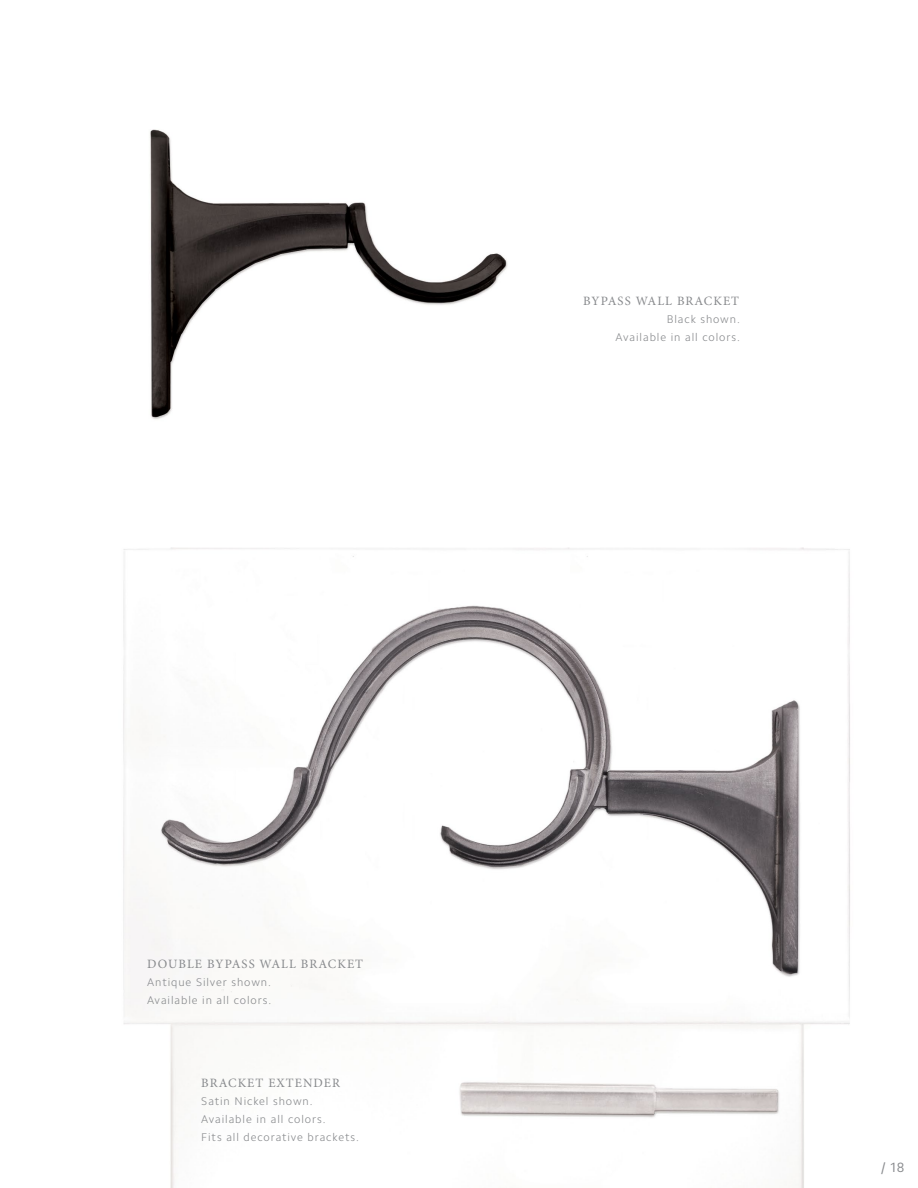
<style>
.page{position:relative;width:918px;height:1188px;background:#fff}
.page>*{position:absolute;margin:0;border:0;box-sizing:border-box;transform-origin:0 0}
.t1{font:13.5px "Camphor Std";color:#888a8d}
.t2{font:12.75px "Minion Pro";letter-spacing:.08em;color:#888a8d}
.t3{font:300 11.25px/18px "Camphor Std";letter-spacing:.08em;color:#888a8d}
</style>
<div class="page">
<img style="left:123px;top:129px;width:727px;height:1059px">
<p class="t2" style="left:583px;top:292px;width:158px">BYPASS WALL BRACKET</p>
<p class="t3" style="left:616px;top:310px;width:126px;text-align:right">Black shown.<br>Available in all colors.</p>
<p class="t2" style="left:147px;top:955px;width:217px">DOUBLE BYPASS WALL BRACKET</p>
<p class="t3" style="left:147px;top:973px;width:126px">Antique Silver shown.<br>Available in all colors.</p>
<p class="t2" style="left:201px;top:1074px;width:140px">BRACKET EXTENDER</p>
<p class="t3" style="left:201px;top:1092px;width:159px">Satin Nickel shown.<br>Available in all colors.<br>Fits all decorative brackets.</p>
<p class="t1" style="left:881px;top:1159px;width:25px">/ 18</p>
</div>
